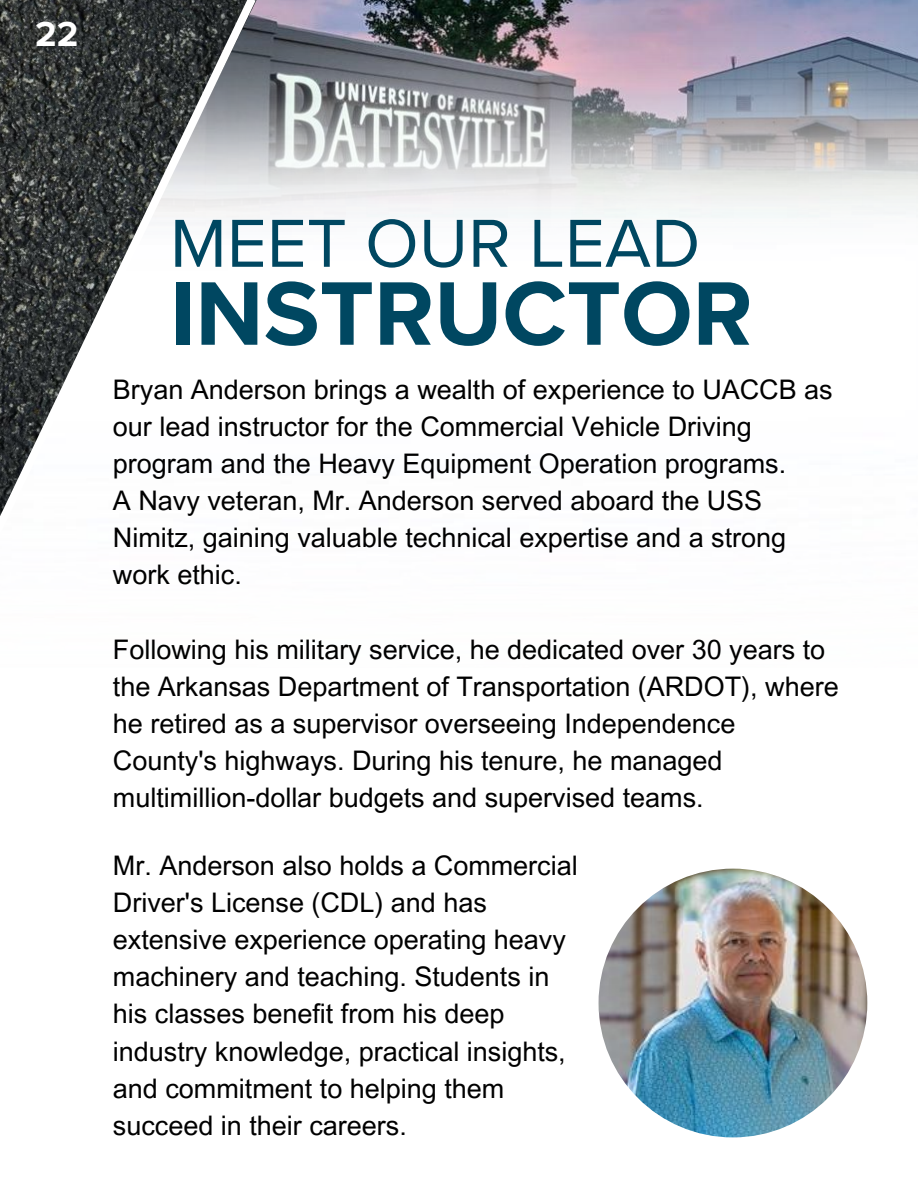
<style>
.page{position:relative;width:918px;height:1188px;background:#fff}
.page>*{position:absolute;margin:0;border:0;box-sizing:border-box;transform-origin:0 0}
.t1{font:700 93.6px "Proxima Nova";color:#004761}
.t2{font:70.35px "Proxima Nova";color:#004761}
.t3{font:700 36.15px "Proxima Nova";color:#fff}
.t4{font:27px/37.2px "Arial MT Pro";color:#000}
</style>
<div class="page">
<img style="left:268px;top:0;width:650px;height:11px">
<img style="left:268px;top:11px;width:650px;height:207px">
<img style="left:263px;top:0;width:5px;height:210px">
<svg style="left:0;top:0;width:263px;height:516px"></svg>
<img style="left:599px;top:869px;width:268px;height:268px;border-radius:50%">
<h3 class="t3" style="left:35px;top:13px;width:45px">22</h3>
<h2 class="t2" style="left:170px;top:202px;width:532px">MEET OUR LEAD</h2>
<h1 class="t1" style="left:170px;top:259px;width:585px">INSTRUCTOR</h1>
<p class="t4" style="left:113px;top:374px;width:721px">Bryan Anderson brings a wealth of experience to UACCB as our lead instructor for the Commercial Vehicle Driving program and the Heavy Equipment Operation programs.<br>A Navy veteran, Mr. Anderson served aboard the USS Nimitz, gaining valuable technical expertise and a strong work ethic.</p>
<p class="t4" style="left:113px;top:634px;width:727px">Following his military service, he dedicated over 30 years to the Arkansas Department of Transportation (ARDOT), where he retired as a supervisor overseeing Independence County's highways. During his tenure, he managed multimillion-dollar budgets and supervised teams.</p>
<p class="t4" style="left:113px;top:850px;width:466px">Mr. Anderson also holds a Commercial Driver's License (CDL) and has extensive experience operating heavy machinery and teaching. Students in his classes benefit from his deep industry knowledge, practical insights, and commitment to helping them succeed in their careers.</p>
</div>
